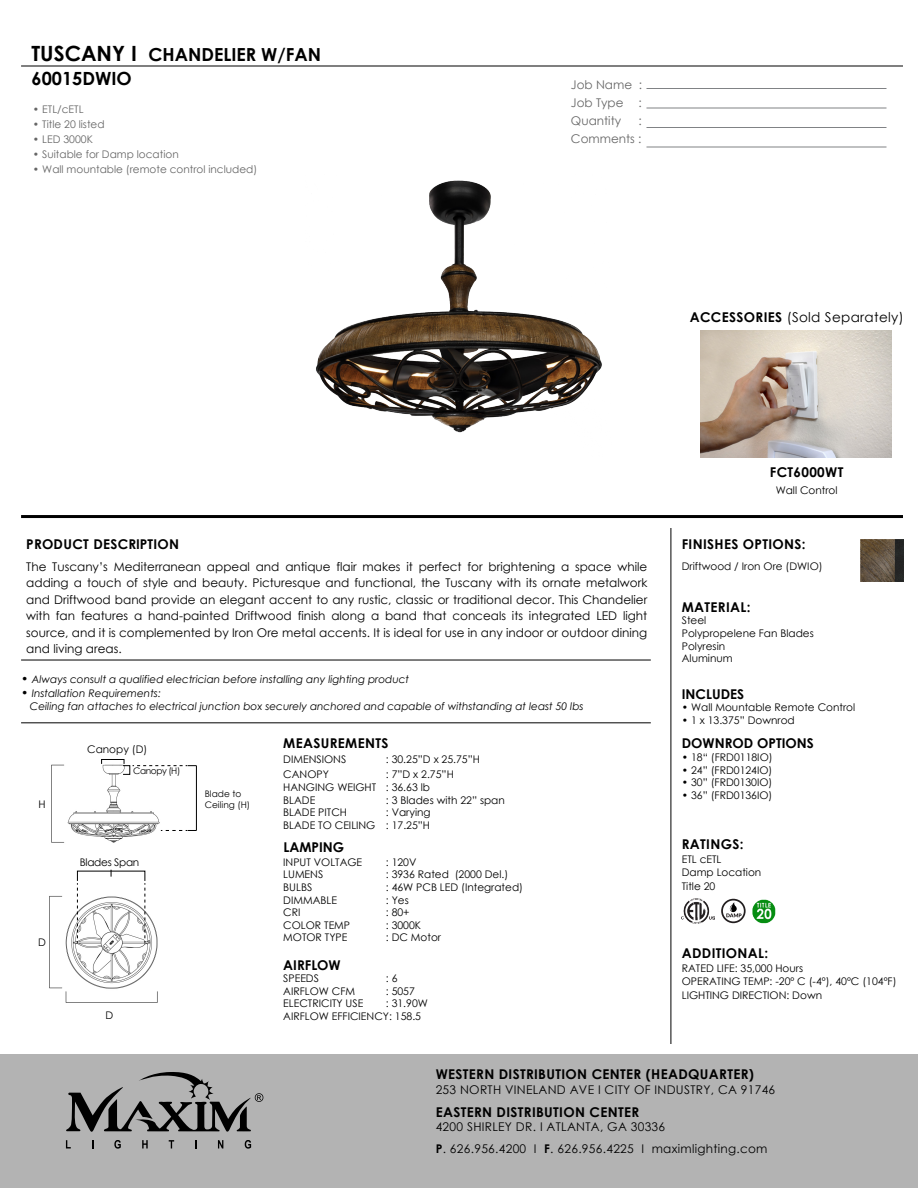
<style>
.page{position:relative;width:918px;height:1188px;background:#fff}
.page>*{position:absolute;margin:0;border:0;box-sizing:border-box;transform-origin:0 0}
.t1{font:700 18.15px "Century Gothic";color:#000}
.t2{font:700 18px "Century Gothic";color:#000}
.t3{font:700 13.5px "Century Gothic";letter-spacing:.025em;color:#000}
.t4{font:700 13.5px "Century Gothic";color:#000}
.t5{font:13.5px "Century Gothic";letter-spacing:.025em;color:#000}
.t6{font:12px/16.5px "Century Gothic";letter-spacing:.025em;color:#000}
.t7{font:12px/18px "Century Gothic";color:#666;text-align:justify}
.t8{font:10.5px/12.6px "Century Gothic";color:#000}
.t9{font:italic 10.5px/12.6px "Century Gothic";color:#000}
.t10{font:10.5px "Century Gothic";color:#666}
.t11{font:10.5px "Century Gothic";letter-spacing:-.025em;color:#000}
.t12{font:9px/10.8px "Century Gothic";color:#000}
.s1{font-size:21px}
.s2{font-weight:700}
.s3{font-style:normal;font-size:12px}
</style>
<div class="page">
<div style="left:0;top:1054px;width:918px;height:134px;background:#b3b3b3"></div>
<svg style="left:66px;top:1140px;width:5px;height:8px"></svg>
<svg style="left:114px;top:1140px;width:7px;height:9px"></svg>
<svg style="left:142px;top:1140px;width:6px;height:8px"></svg>
<svg style="left:169px;top:1140px;width:5px;height:8px"></svg>
<svg style="left:195px;top:1140px;width:2px;height:8px"></svg>
<svg style="left:218px;top:1140px;width:5px;height:8px"></svg>
<svg style="left:245px;top:1140px;width:6px;height:9px"></svg>
<svg style="left:66px;top:1072px;width:197px;height:60px"></svg>
<img style="left:51px;top:763px;width:112px;height:80px">
<img style="left:49px;top:894px;width:109px;height:109px">
<img style="left:861px;top:539px;width:42px;height:42px">
<img style="left:316px;top:180px;width:286px;height:253px">
<hr style="left:21px;top:66px;width:882px;height:1px;background:#000">
<hr style="left:646px;top:88px;width:240px;height:1px;background:#808285">
<hr style="left:646px;top:108px;width:240px;height:1px;background:#808285">
<hr style="left:646px;top:127px;width:240px;height:1px;background:#808285">
<hr style="left:646px;top:147px;width:240px;height:1px;background:#808285">
<svg style="left:721px;top:899px;width:25px;height:24px"></svg>
<img style="left:682px;top:898px;width:33px;height:25px">
<img style="left:752px;top:899px;width:24px;height:25px">
<hr style="left:21px;top:515px;width:882px;height:3px;background:#000">
<hr style="left:671px;top:528px;width:1px;height:516px;background:#000">
<hr style="left:21px;top:660px;width:630px;height:1px;background:#000">
<hr style="left:21px;top:722px;width:630px;height:1px;background:#000">
<div style="left:123px;top:765px;width:7px;height:10px;border:1px solid #000"></div>
<div style="left:101px;top:759px;width:23px;height:5px;border:1px solid #000"></div>
<hr style="left:196px;top:766px;width:1px;height:64px;background:#000">
<svg style="left:145px;top:883px;width:1px;height:60px"></svg>
<svg style="left:77px;top:883px;width:1px;height:60px"></svg>
<svg style="left:133px;top:765px;width:63px;height:1px"></svg>
<svg style="left:161px;top:830px;width:35px;height:1px"></svg>
<img style="left:700px;top:330px;width:192px;height:127px">
<h2 class="t2" style="left:32px;top:41px;width:291px"><span class="s1">TUSCANY I</span> CHANDELIER W/FAN</h2>
<h1 class="t1" style="left:31px;top:65px;width:102px">60015DWIO</h1>
<p class="t10" style="left:33px;top:102px;width:52px">• ETL/cETL</p>
<p class="t10" style="left:33px;top:117px;width:73px">• Title 20 listed</p>
<p class="t10" style="left:33px;top:132px;width:61px">• LED 3000K</p>
<p class="t10" style="left:33px;top:147px;width:147px">• Suitable for Damp location</p>
<p class="t10" style="left:33px;top:162px;width:226px">• Wall mountable (remote control included)</p>
<p class="t7" style="left:571px;top:75px;width:73px">Job Name :<br>Job Type :<br>Quantity</p>
<p class="t7" style="left:571px;top:111px;width:72px;text-align:right">:<br>Comments :</p>
<p class="t5" style="left:690px;top:308px;width:216px"><span class="s2">ACCESSORIES</span> (Sold Separately)</p>
<p class="t3" style="left:26px;top:534px;width:155px">PRODUCT DESCRIPTION</p>
<p class="t6" style="left:26px;top:558px;width:623px;text-align:justify">The Tuscany’s Mediterranean appeal and antique flair makes it perfect for brightening a space while adding a touch of style and beauty. Picturesque and functional, the Tuscany with its ornate metalwork and Driftwood band provide an elegant accent to any rustic, classic or traditional decor. This Chandelier with fan features a hand-painted Driftwood finish along a band that conceals its integrated LED light source, and it is complemented by Iron Ore metal accents. It is ideal for use in any indoor or outdoor dining and living areas.</p>
<p class="t9" style="left:21px;top:673px;width:390px"><span class="s3">•</span> Always consult a qualified electrician before installing any lighting product</p>
<p class="t9" style="left:30px;top:687px;width:555px;text-indent:-9px"><span class="s3">•</span> Installation Requirements:<br>Ceiling fan attaches to electrical junction box securely anchored and capable of withstanding at least 50 lbs</p>
<p class="t8" style="left:87px;top:743px;width:62px">Canopy (D)</p>
<p class="t12" style="left:133px;top:765px;width:49px">Canopy (H)</p>
<p class="t12" style="left:205px;top:788px;width:47px">Blade to<br>Ceiling (H)</p>
<p class="t3" style="left:283px;top:733px;width:107px">MEASUREMENTS</p>
<p class="t8" style="left:283px;top:753px;width:64px">DIMENSIONS</p>
<p class="t8" style="left:386px;top:753px;width:96px">: 30.25”D x 25.75”H</p>
<p class="t8" style="left:283px;top:768px;width:47px">CANOPY</p>
<p class="t8" style="left:283px;top:768px;width:172px;text-indent:103px">: 7”D x 2.75”H<br>HANGING WEIGHT : 36.63 lb<br>BLADE</p>
<p class="t8" style="left:386px;top:793px;width:120px">: 3 Blades with 22” span</p>
<p class="t8" style="left:39px;top:798px;width:9px">H</p>
<p class="t8" style="left:283px;top:806px;width:149px;text-align:right">: Varying<br>BLADE TO CEILING : 17.25”H</p>
<p class="t8" style="left:283px;top:806px;width:65px">BLADE PITCH</p>
<p class="t8" style="left:38px;top:936px;width:9px">D</p>
<p class="t11" style="left:80px;top:855px;width:61px">Blades Span</p>
<p class="t8" style="left:105px;top:1009px;width:9px">D</p>
<p class="t4" style="left:283px;top:837px;width:62px">LAMPING</p>
<p class="t8" style="left:283px;top:856px;width:80px">INPUT VOLTAGE</p>
<p class="t8" style="left:386px;top:856px;width:32px">: 120V</p>
<p class="t8" style="left:283px;top:868px;width:42px">LUMENS</p>
<p class="t8" style="left:386px;top:868px;width:124px">: 3936 Rated (2000 Del.)</p>
<p class="t8" style="left:283px;top:881px;width:31px">BULBS</p>
<p class="t8" style="left:386px;top:881px;width:139px">: 46W PCB LED (Integrated)</p>
<p class="t8" style="left:283px;top:893px;width:55px">DIMMABLE</p>
<p class="t8" style="left:386px;top:893px;width:24px">: Yes</p>
<p class="t8" style="left:283px;top:906px;width:19px">CRI</p>
<p class="t8" style="left:386px;top:906px;width:25px">: 80+</p>
<p class="t8" style="left:283px;top:919px;width:68px">COLOR TEMP</p>
<p class="t8" style="left:386px;top:919px;width:37px">: 3000K</p>
<p class="t8" style="left:283px;top:931px;width:66px">MOTOR TYPE</p>
<p class="t8" style="left:386px;top:931px;width:57px">: DC Motor</p>
<p class="t4" style="left:283px;top:954px;width:59px">AIRFLOW</p>
<p class="t8" style="left:283px;top:972px;width:37px">SPEEDS</p>
<p class="t8" style="left:386px;top:972px;width:13px">: 6</p>
<p class="t8" style="left:283px;top:984px;width:73px">AIRFLOW CFM</p>
<p class="t8" style="left:386px;top:984px;width:31px">: 5057</p>
<p class="t8" style="left:283px;top:997px;width:82px">ELECTRICITY USE</p>
<p class="t8" style="left:283px;top:997px;width:146px;text-indent:103px">: 31.90W<br>AIRFLOW EFFICIENCY: 158.5</p>
<p class="t3" style="left:770px;top:462px;width:75px">FCT6000WT</p>
<p class="t8" style="left:776px;top:483px;width:63px">Wall Control</p>
<p class="t3" style="left:682px;top:534px;width:125px">FINISHES OPTIONS:</p>
<p class="t8" style="left:682px;top:560px;width:142px">Driftwood / Iron Ore (DWIO)</p>
<p class="t3" style="left:682px;top:597px;width:70px">MATERIAL:</p>
<p class="t8" style="left:682px;top:614px;width:134px">Steel<br>Polypropelene Fan Blades<br>Polyresin<br>Aluminum</p>
<p class="t4" style="left:682px;top:684px;width:64px">INCLUDES</p>
<p class="t8" style="left:682px;top:701px;width:175px">• Wall Mountable Remote Control</p>
<p class="t8" style="left:682px;top:714px;width:114px">• 1 x 13.375” Downrod</p>
<p class="t4" style="left:682px;top:733px;width:134px">DOWNROD OPTIONS</p>
<p class="t8" style="left:682px;top:751px;width:92px">• 18“ (FRD0118IO)</p>
<p class="t8" style="left:682px;top:763px;width:92px">• 24” (FRD0124IO)</p>
<p class="t8" style="left:682px;top:776px;width:92px">• 30” (FRD0130IO)</p>
<p class="t8" style="left:682px;top:789px;width:92px">• 36” (FRD0136IO)</p>
<p class="t3" style="left:682px;top:834px;width:63px">RATINGS:</p>
<p class="t8" style="left:682px;top:852px;width:81px;line-height:13.5px">ETL cETL<br>Damp Location<br>Title 20</p>
<p class="t3" style="left:682px;top:943px;width:88px">ADDITIONAL:</p>
<p class="t8" style="left:682px;top:961px;width:216px;line-height:13.5px">RATED LIFE: 35,000 Hours<br>OPERATING TEMP: -20º C (-4º), 40ºC (104ºF)<br>LIGHTING DIRECTION: Down</p>
<p class="t3" style="left:436px;top:1064px;width:320px">WESTERN DISTRIBUTION CENTER (HEADQUARTER)</p>
<p class="t6" style="left:436px;top:1081px;width:341px">253 NORTH VINELAND AVE I CITY OF INDUSTRY, CA 91746</p>
<p class="t3" style="left:436px;top:1102px;width:205px">EASTERN DISTRIBUTION CENTER</p>
<p class="t6" style="left:436px;top:1116px;width:333px;line-height:21.5px">4200 SHIRLEY DR. I ATLANTA, GA 30336<br><span class="s2">P</span>. 626.956.4200 I <span class="s2">F</span>. 626.956.4225 I maximlighting.com</p>
</div>
